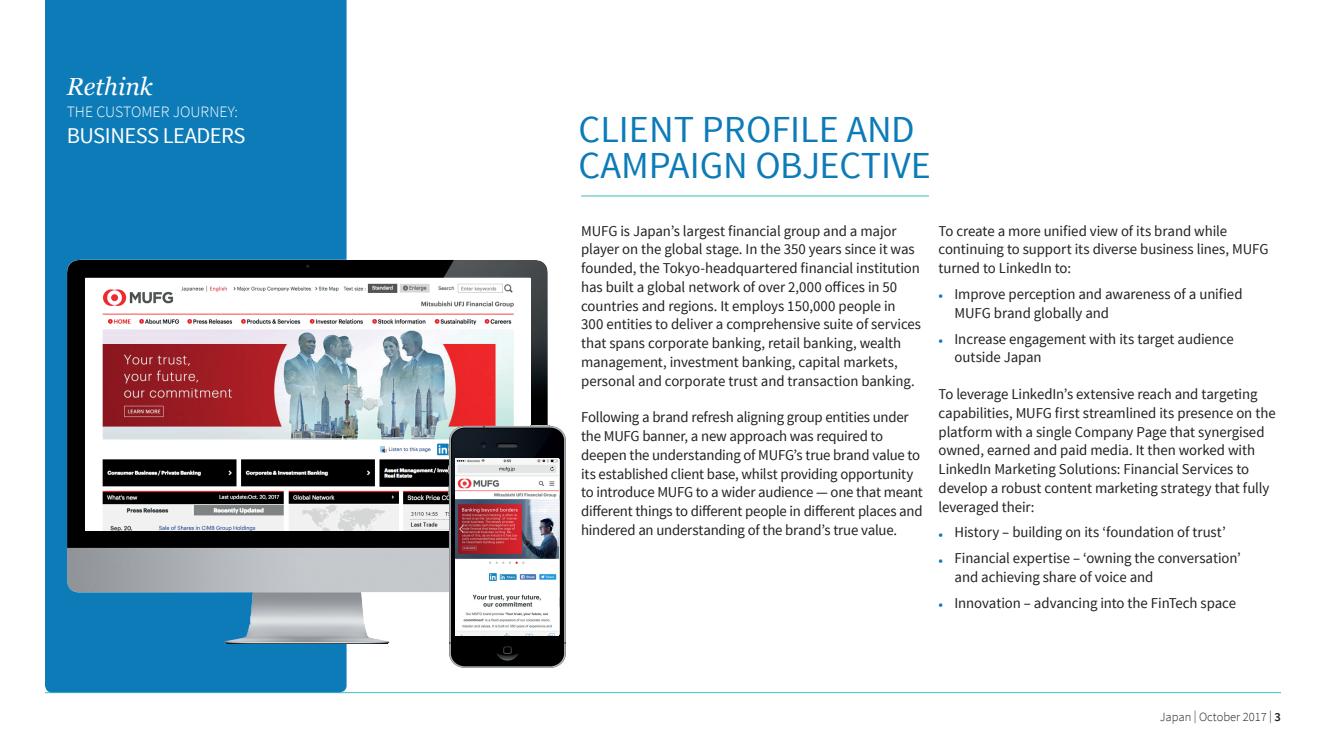
<style>
.page{position:relative;width:1326px;height:745px;background:#fff}
.page>*{position:absolute;margin:0;border:0;box-sizing:border-box;transform-origin:0 0}
.t1{font:38.12px/36.2px "Source Sans Pro";color:#0c7bb7}
.t2{font:italic 24.62px "Georgia";color:#fff}
.t3{font:22.5px "Source Sans Pro";letter-spacing:-.02em;color:#fff}
.t4{font:300 15.88px "Source Sans Pro";color:#fff}
.t5{font:15px/18.8px "Source Sans Pro";letter-spacing:-.01em;color:#231f20}
.t6{font:300 12.5px "Source Sans Pro";color:#231f20}
.s1{color:#0c7bb7}
.s2{font-weight:600}
</style>
<div class="page">
<hr style="left:45px;top:691px;width:1235px;height:1px;background:#61c7c8">
<div style="left:45px;top:0;width:301px;height:692px;background:#0c7bb7"></div>
<img style="left:45px;top:230px;width:503px;height:412px">
<hr style="left:581px;top:195px;width:347px;height:1px;background:#61c7c8">
<img style="left:85px;top:278px;width:445px;height:252px">
<img style="left:448px;top:606px;width:118px;height:62px">
<img style="left:448px;top:425px;width:118px;height:70px">
<img style="left:448px;top:495px;width:118px;height:111px">
<img style="left:455px;top:458px;width:104px;height:177px">
<h2 class="t2" style="left:67px;top:72px;width:88px">Rethink</h2>
<p class="t4" style="left:67px;top:101px;width:173px">THE CUSTOMER JOURNEY:</p>
<h3 class="t3" style="left:67px;top:121px;width:180px">BUSINESS LEADERS</h3>
<h1 class="t1" style="left:578px;top:110px;width:354px">CLIENT PROFILE AND<br>CAMPAIGN OBJECTIVE</h1>
<p class="t5" style="left:581px;top:221px;width:341px">MUFG is Japan’s largest financial group and a major player on the global stage. In the 350 years since it was founded, the Tokyo-headquartered financial institution has built a global network of over 2,000 offices in 50 countries and regions. It employs 150,000 people in 300 entities to deliver a comprehensive suite of services that spans corporate banking, retail banking, wealth management, investment banking, capital markets, personal and corporate trust and transaction banking.</p>
<p class="t5" style="left:581px;top:407px;width:343px">Following a brand refresh aligning group entities under the MUFG banner, a new approach was required to deepen the understanding of MUFG’s true brand value to its established client base, whilst providing opportunity to introduce MUFG to a wider audience — one that meant different things to different people in different places and hindered an understanding of the brand’s true value.</p>
<p class="t5" style="left:938px;top:221px;width:331px">To create a more unified view of its brand while continuing to support its diverse business lines, MUFG turned to LinkedIn to:</p>
<p class="t5" style="left:954px;top:284px;width:289px;text-indent:-16px"><span class="s1">•</span> Improve perception and awareness of a unified<br>MUFG brand globally and</p>
<p class="t5" style="left:954px;top:329px;width:280px;text-indent:-16px"><span class="s1">•</span> Increase engagement with its target audience outside Japan</p>
<p class="t5" style="left:938px;top:384px;width:338px">To leverage LinkedIn’s extensive reach and targeting capabilities, MUFG first streamlined its presence on the platform with a single Company Page that synergised owned, earned and paid media. It then worked with LinkedIn Marketing Solutions: Financial Services to develop a robust content marketing strategy that fully leveraged their:</p>
<p class="t5" style="left:938px;top:522px;width:289px"><span class="s1">•</span> History – building on its ‘foundation of trust’</p>
<p class="t5" style="left:954px;top:548px;width:288px;text-indent:-16px"><span class="s1">•</span> Financial expertise – ‘owning the conversation’ and achieving share of voice and</p>
<p class="t5" style="left:938px;top:593px;width:299px"><span class="s1">•</span> Innovation – advancing into the FinTech space</p>
<p class="t6" style="left:1159px;top:708px;width:123px">Japan | October 2017 | <span class="s2">3</span></p>
</div>
